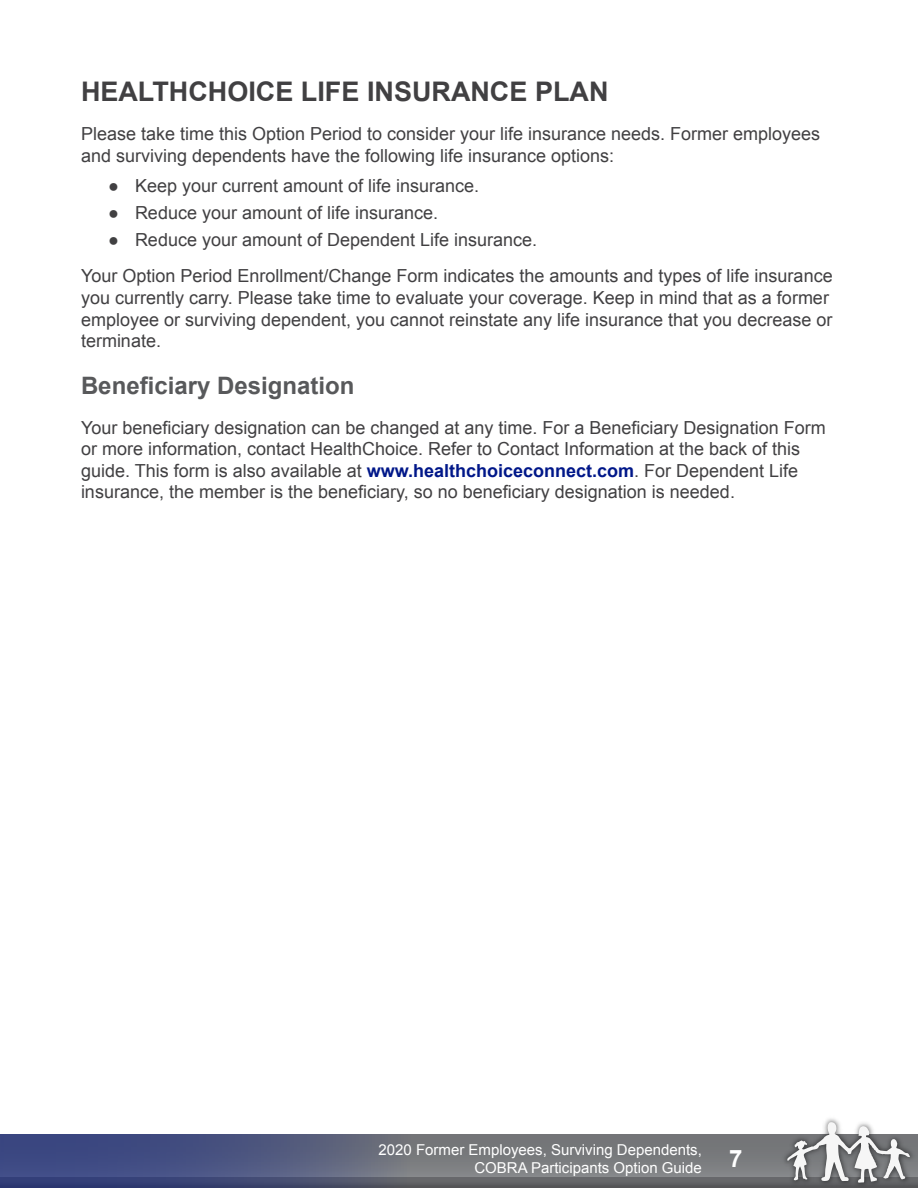
<style>
.page{position:relative;width:918px;height:1188px;background:#fff}
.page>*{position:absolute;margin:0;border:0;box-sizing:border-box;transform-origin:0 0}
._12-_H2__Section_Sub{font:700 27px "Arial";color:#414042}
._13-_H3__Sub-Subhead{font:700 24px "Arial";color:#58595b}
._20-Normal_Text{font:18px/21.6px "Arial";color:#414042}
.t1{font:15px/18px "Arial";color:#fff}
.s1{font-weight:700;color:#001789}
</style>
<div class="page">
<div style="left:0;top:1134px;width:918px;height:44px;background:linear-gradient(to bottom,#6f7173,#848688)"></div>
<svg style="left:432px;top:1177px;width:348px;height:11px;background:#5f6062"></svg>
<img style="left:780px;top:1118px;width:138px;height:70px">
<svg style="left:787px;top:1122px;width:123px;height:61px"></svg>
<svg style="left:0;top:1134px;width:432px;height:54px;background:#4c557d"></svg>
<p class="_12-_H2__Section_Sub" style="left:81px;top:73px;width:529px">HEALTHCHOICE LIFE INSURANCE PLAN</p>
<p class="_20-Normal_Text" style="left:81px;top:123px;width:741px">Please take time this Option Period to consider your life insurance needs. Former employees and surviving dependents have the following life insurance options:</p>
<p class="_20-Normal_Text" style="left:108px;top:176px;width:373px">● Keep your current amount of life insurance.</p>
<p class="_20-Normal_Text" style="left:108px;top:203px;width:332px">● Reduce your amount of life insurance.</p>
<p class="_20-Normal_Text" style="left:108px;top:230px;width:431px">● Reduce your amount of Dependent Life insurance.</p>
<p class="_20-Normal_Text" style="left:81px;top:266px;width:753px">Your Option Period Enrollment/Change Form indicates the amounts and types of life insurance you currently carry. Please take time to evaluate your coverage. Keep in mind that as a former employee or surviving dependent, you cannot reinstate any life insurance that you decrease or terminate.</p>
<p class="_13-_H3__Sub-Subhead" style="left:81px;top:370px;width:275px">Beneficiary Designation</p>
<p class="_20-Normal_Text" style="left:81px;top:417px;width:746px">Your beneficiary designation can be changed at any time. For a Beneficiary Designation Form or more information, contact HealthChoice. Refer to Contact Information at the back of this guide. This form is also available at <span class="s1">www.healthchoiceconnect.com</span>. For Dependent Life insurance, the member is the beneficiary, so no beneficiary designation is needed.</p>
<p class="t1" style="left:474px;top:1141px;width:269px;text-indent:-96px">2020 Former Employees, Surviving Dependents,<br>COBRA Participants Option Guide <sup>7</sup></p>
</div>
